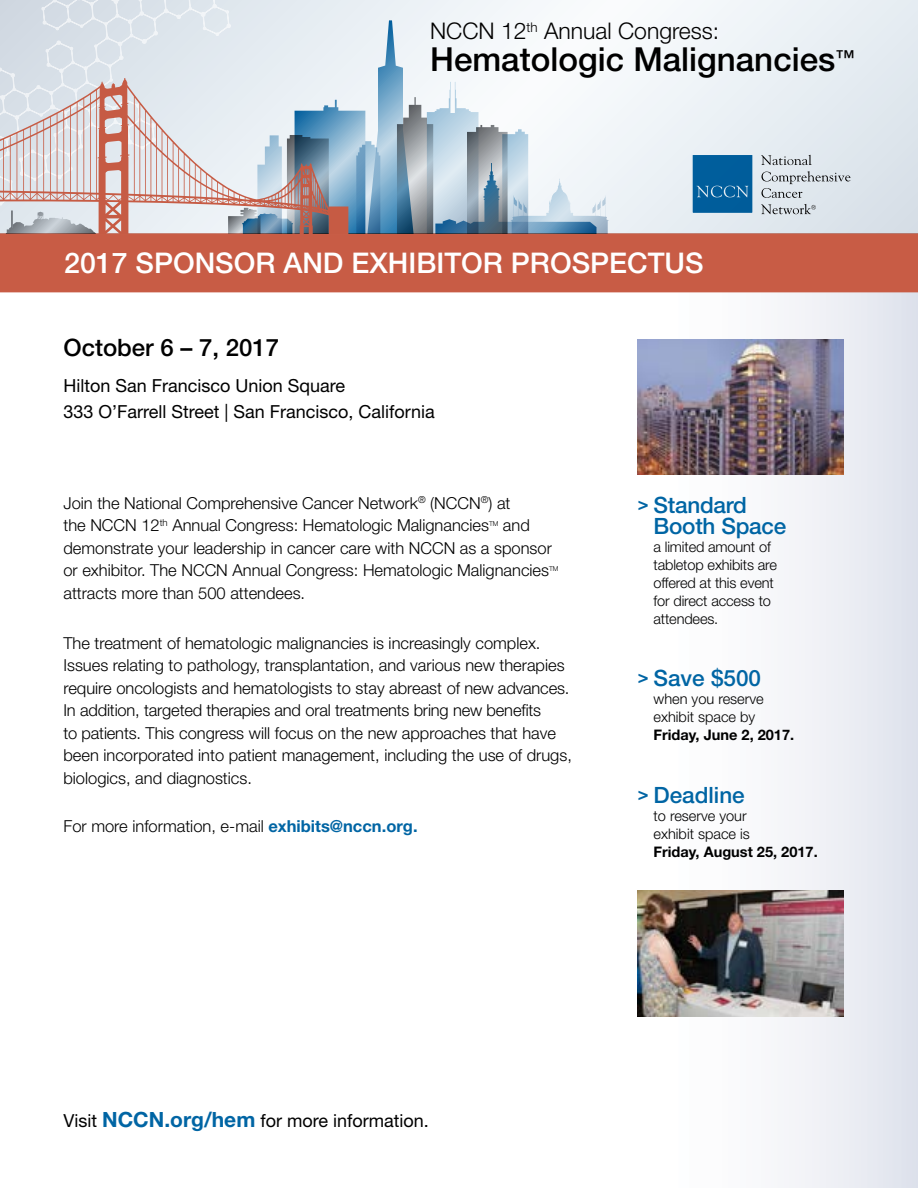
<style>
.page{position:relative;width:918px;height:1188px;background:#fff}
.page>*{position:absolute;margin:0;border:0;box-sizing:border-box;transform-origin:0 0}
.t1{font:500 33.15px "Helvetica Neue LT Std";color:#000}
.t2{font:500 28.5px "Helvetica Neue LT Std";color:#fff}
.t3{font:500 24px "Helvetica Neue LT Std";color:#000}
.t4{font:300 22.95px "Helvetica Neue LT Std";color:#000}
.t5{font:500 22.5px/21px "Helvetica Neue LT Std";letter-spacing:-.01em;color:#0065a4}
.t6{font:18px/25.5px "Helvetica Neue LT Std";color:#000}
.t7{font:300 16.5px/22.5px "Helvetica Neue LT Std";color:#000}
.t8{font:300 14.55px/18px "Helvetica Neue LT Std";letter-spacing:-.01em;color:#000}
.t9{font:700 14.55px "Helvetica Neue LT Std";color:#000}
.t10{font:300 6.75px "Helvetica Neue LT Std";color:#000}
.s1{font-weight:700;color:#0065a4}
.s2{font-weight:700;font-size:18px}
.s3{font-weight:700;font-size:21px;color:#0065a4}
</style>
<div class="page">
<img style="left:615px;top:292px;width:303px;height:896px">
<img style="left:638px;top:339px;width:205px;height:136px">
<img style="left:638px;top:891px;width:205px;height:126px">
<div style="left:0;top:233px;width:918px;height:59px;background:#c85c45"></div>
<svg style="left:251px;top:0;width:667px;height:233px"></svg>
<svg style="left:0;top:0;width:251px;height:78px;background:#dbe2e9"></svg>
<svg style="left:228px;top:20px;width:381px;height:213px"></svg>
<svg style="left:0;top:78px;width:348px;height:155px;background:#cec7cc"></svg>
<h3 class="t4" style="left:430px;top:17px;width:291px">NCCN 12<sup>th</sup> Annual Congress:</h3>
<h1 class="t1" style="left:430px;top:40px;width:426px">Hematologic Malignancies<sup>™</sup></h1>
<h2 class="t2" style="left:64px;top:246px;width:641px">2017 SPONSOR AND EXHIBITOR PROSPECTUS</h2>
<h3 class="t3" style="left:63px;top:333px;width:217px">October 6 – 7, 2017</h3>
<p class="t6" style="left:63px;top:373px;width:373px">Hilton San Francisco Union Square<br>333 O’Farrell Street | San Francisco, California</p>
<p class="t7" style="left:63px;top:491px;width:449px">Join the National Comprehensive Cancer Network<sup>®</sup> (NCCN<sup>®</sup>) at the NCCN 12<sup>th</sup> Annual Congress: Hematologic Malignancies</p>
<p class="t7" style="left:63px;top:514px;width:490px;text-indent:439px">and demonstrate your leadership in cancer care with NCCN as a sponsor or exhibitor. The NCCN Annual Congress: Hematologic Malignancies</p>
<p class="t10" style="left:489px;top:519px;width:11px">tm</p>
<p class="t10" style="left:549px;top:564px;width:11px">tm</p>
<p class="t7" style="left:63px;top:581px;width:243px">attracts more than 500 attendees.</p>
<p class="t7" style="left:63px;top:631px;width:510px">The treatment of hematologic malignancies is increasingly complex.<br>Issues relating to pathology, transplantation, and various new therapies require oncologists and hematologists to stay abreast of new advances.<br>In addition, targeted therapies and oral treatments bring new benefits<br>to patients. This congress will focus on the new approaches that have been incorporated into patient management, including the use of drugs, biologics, and diagnostics.</p>
<p class="t7" style="left:63px;top:814px;width:356px">For more information, e-mail <span class="s1">exhibits@nccn.org.</span></p>
<h3 class="t5" style="left:654px;top:494px;width:134px;text-indent:-16px"><span class="s2">&gt;</span> Standard<br>Booth Space</h3>
<p class="t8" style="left:654px;top:537px;width:125px">a limited amount of tabletop exhibits are offered at this event for direct access to attendees.</p>
<h3 class="t5" style="left:638px;top:668px;width:125px"><span class="s2">&gt;</span> Save $500</h3>
<p class="t8" style="left:654px;top:690px;width:112px">when you reserve exhibit space by</p>
<p class="t9" style="left:654px;top:726px;width:142px">Friday, June 2, 2017.</p>
<h3 class="t5" style="left:638px;top:784px;width:109px"><span class="s2">&gt;</span> Deadline</h3>
<p class="t8" style="left:654px;top:806px;width:98px">to reserve your exhibit space is</p>
<p class="t9" style="left:654px;top:842px;width:166px">Friday, August 25, 2017.</p>
<p class="t6" style="left:63px;top:1108px;width:367px">Visit <span class="s3">NCCN.org/hem</span> for more information.</p>
</div>
